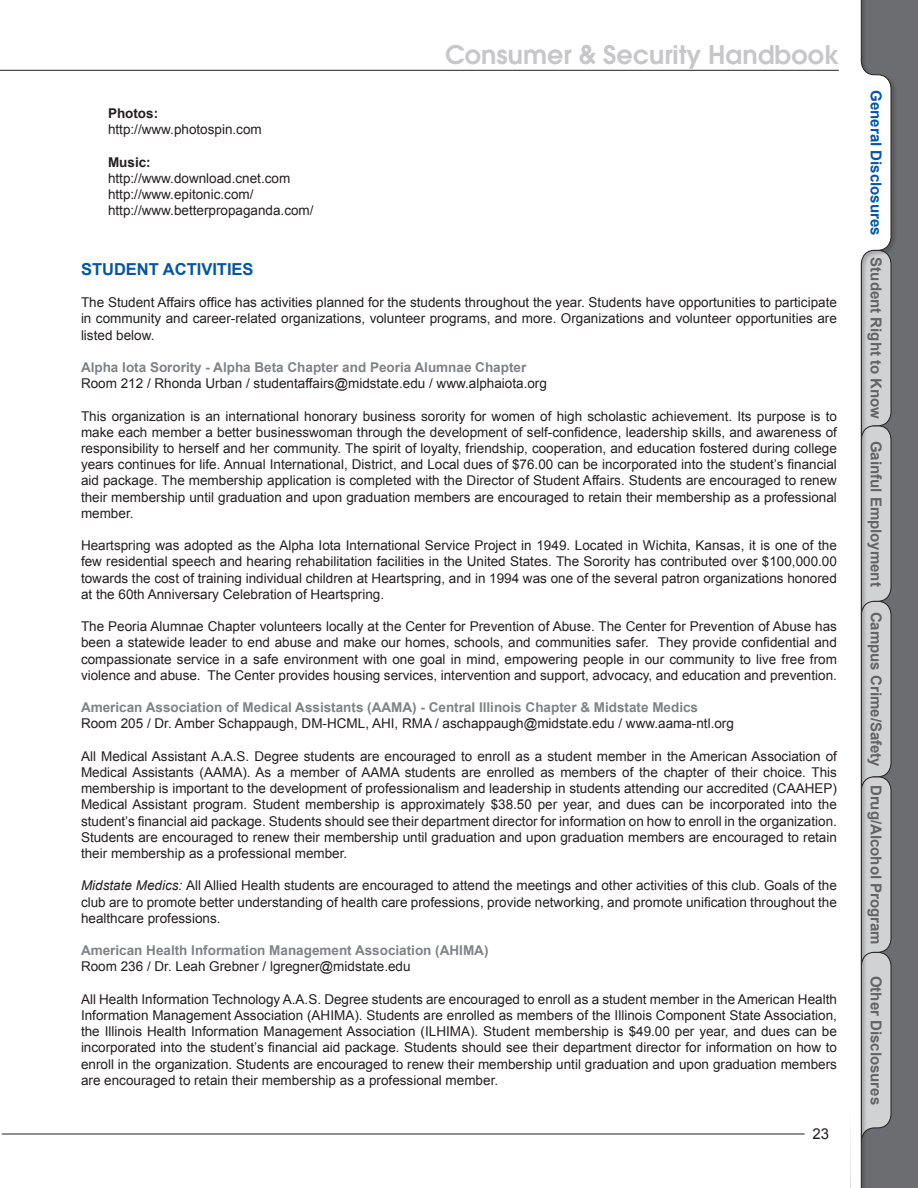
<style>
.page{position:relative;width:918px;height:1188px;background:#fff}
.page>*{position:absolute;margin:0;border:0;box-sizing:border-box;transform-origin:0 0}
.t1{font:600 25.5px "Avant Garde";color:#c7c7c9}
.Heading_1{font:700 16.5px "Arial";color:#0155a5}
.t2{font:700 15px "Arial";color:#636366}
.t3{font:700 15px "Arial";color:#0155a5}
.t4{font:15px "Arial";color:#231f20}
.t5{font:13.5px/16.2px "Arial";color:#231f20;text-align:justify}
.Heading_3{font:700 13.5px "Arial";color:#808285}
.t6{font:700 13.5px "Arial";color:#231f20}
.s1{font-style:italic}
</style>
<div class="page">
<hr style="left:2px;top:1134px;width:803px;height:1px;background:#231f20">
<hr style="left:0;top:70px;width:839px;height:1px;background:#231f20">
<div style="left:897px;top:0;width:21px;height:1188px;background:#6c6d70"></div>
<div style="left:850px;top:0;width:47px;height:1188px;background:#231f20;opacity:.25"></div>
<svg style="left:850px;top:0;width:42px;height:1188px"></svg>
<p class="t6" style="left:108px;top:105px;width:52px">Photos:</p>
<p class="t5" style="left:108px;top:122px;width:155px">http://www.photospin.com</p>
<p class="t6" style="left:108px;top:153px;width:44px">Music:</p>
<p class="t5" style="left:108px;top:170px;width:184px">http://www.download.cnet.com</p>
<p class="t5" style="left:108px;top:187px;width:147px">http://www.epitonic.com/</p>
<p class="t5" style="left:108px;top:203px;width:207px">http://www.betterpropaganda.com/</p>
<h1 class="t1" style="left:445px;top:38px;width:395px">Consumer &amp; Security Handbook</h1>
<p class="Heading_1" style="left:81px;top:258px;width:174px">STUDENT ACTIVITIES</p>
<p class="t5" style="left:81px;top:295px;width:757px">The Student Affairs office has activities planned for the students throughout the year. Students have opportunities to participate in community and career-related organizations, volunteer programs, and more. Organizations and volunteer opportunities are listed below.</p>
<p class="Heading_3" style="left:81px;top:358px;width:447px">Alpha Iota Sorority - Alpha Beta Chapter and Peoria Alumnae Chapter</p>
<p class="t5" style="left:81px;top:376px;width:467px">Room 212 / Rhonda Urban / studentaffairs@midstate.edu / www.alphaiota.org</p>
<p class="t5" style="left:81px;top:408px;width:757px">This organization is an international honorary business sorority for women of high scholastic achievement. Its purpose is to make each member a better businesswoman through the development of self-confidence, leadership skills, and awareness of responsibility to herself and her community. The spirit of loyalty, friendship, cooperation, and education fostered during college years continues for life. Annual International, District, and Local dues of $76.00 can be incorporated into the student’s financial aid package. The membership application is completed with the Director of Student Affairs. Students are encouraged to renew their membership until graduation and upon graduation members are encouraged to retain their membership as a professional member.</p>
<p class="t5" style="left:81px;top:538px;width:757px">Heartspring was adopted as the Alpha Iota International Service Project in 1949. Located in Wichita, Kansas, it is one of the few residential speech and hearing rehabilitation facilities in the United States. The Sorority has contributed over $100,000.00 towards the cost of training individual children at Heartspring, and in 1994 was one of the several patron organizations honored at the 60th Anniversary Celebration of Heartspring.</p>
<p class="t5" style="left:81px;top:619px;width:757px">The Peoria Alumnae Chapter volunteers locally at the Center for Prevention of Abuse. The Center for Prevention of Abuse has been a statewide leader to end abuse and make our homes, schools, and communities safer. They provide confidential and compassionate service in a safe environment with one goal in mind, empowering people in our community to live free from violence and abuse. The Center provides housing services, intervention and support, advocacy, and education and prevention.</p>
<p class="Heading_3" style="left:81px;top:699px;width:619px">American Association of Medical Assistants (AAMA) - Central Illinois Chapter &amp; Midstate Medics</p>
<p class="t5" style="left:81px;top:716px;width:654px">Room 205 / Dr. Amber Schappaugh, DM-HCML, AHI, RMA / aschappaugh@midstate.edu / www.aama-ntl.org</p>
<p class="t5" style="left:81px;top:748px;width:757px">All Medical Assistant A.A.S. Degree students are encouraged to enroll as a student member in the American Association of Medical Assistants (AAMA). As a member of AAMA students are enrolled as members of the chapter of their choice. This membership is important to the development of professionalism and leadership in students attending our accredited (CAAHEP)<br>Medical Assistant program. Student membership is approximately $38.50 per year, and dues can be incorporated into the student’s financial aid package. Students should see their department director for information on how to enroll in the organization.<br>Students are encouraged to renew their membership until graduation and upon graduation members are encouraged to retain their membership as a professional member.</p>
<p class="t5" style="left:81px;top:878px;width:757px"><span class="s1">Midstate Medics:</span> All Allied Health students are encouraged to attend the meetings and other activities of this club. Goals of the club are to promote better understanding of health care professions, provide networking, and promote unification throughout the healthcare professions.</p>
<p class="Heading_3" style="left:81px;top:942px;width:409px">American Health Information Management Association (AHIMA)</p>
<p class="t5" style="left:81px;top:959px;width:331px">Room 236 / Dr. Leah Grebner / lgregner@midstate.edu</p>
<p class="t5" style="left:81px;top:991px;width:757px">All Health Information Technology A.A.S. Degree students are encouraged to enroll as a student member in the American Health Information Management Association (AHIMA). Students are enrolled as members of the Illinois Component State Association, the Illinois Health Information Management Association (ILHIMA). Student membership is $49.00 per year, and dues can be incorporated into the student’s financial aid package. Students should see their department director for information on how to enroll in the organization. Students are encouraged to renew their membership until graduation and upon graduation members are encouraged to retain their membership as a professional member.</p>
<p class="t4" style="left:812px;top:1124px;width:18px">23</p>
<p class="t3" style="left:886px;top:90px;width:147px;rotate:90deg">General Disclosures</p>
<p class="t2" style="left:886px;top:257px;width:163px;rotate:90deg">Student Right to Know</p>
<p class="t2" style="left:886px;top:441px;width:147px;rotate:90deg">Gainful Employment</p>
<p class="t2" style="left:886px;top:612px;width:335px;rotate:90deg">Campus Crime/Safety Drug/Alcohol Program</p>
<p class="t2" style="left:886px;top:976px;width:131px;rotate:90deg">Other Disclosures</p>
</div>
